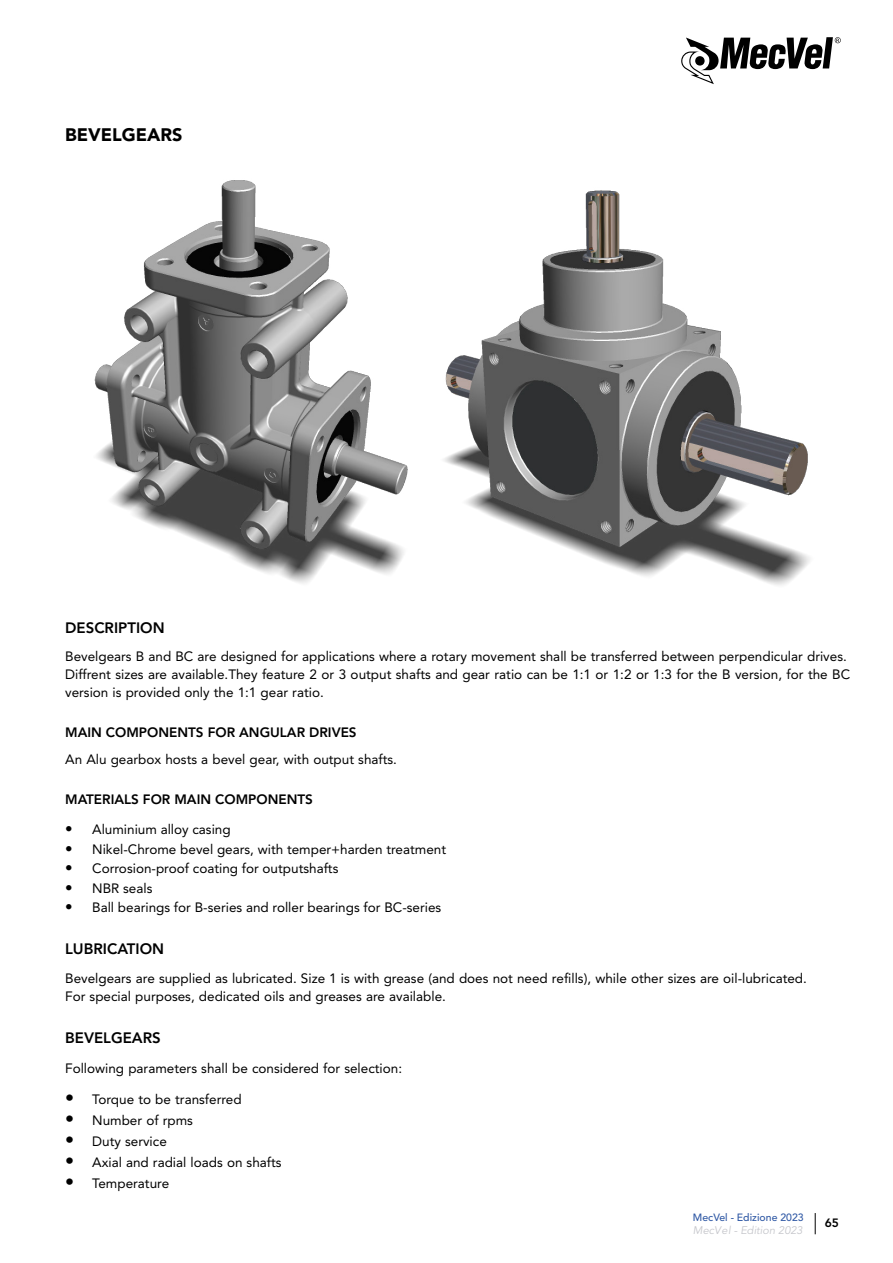
<style>
.page{position:relative;width:893px;height:1263px;background:#fff}
.page>*{position:absolute;margin:0;border:0;box-sizing:border-box;transform-origin:0 0}
.t1{font:900 18px "Avenir LT Pro";color:#000}
.t2{font:800 15px "Avenir LT Pro";color:#000}
.t3{font:13.5px/18px "Avenir LT Pro";color:#000}
.t4{font:800 13.5px "Avenir LT Pro";color:#000}
.t5{font:800 12px "Avenir LT Pro";color:#000}
.t6{font:italic 10.95px "Avenir LT Pro";color:#c5c6cb}
.t7{font:500 10.5px "Avenir LT Pro";color:#3059a5}
.s1{font-size:15px}
.s2{font-size:18px}
</style>
<div class="page">
<svg style="left:815px;top:1213px;width:1px;height:21px"></svg>
<svg style="left:681px;top:37px;width:160px;height:47px"></svg>
<img style="left:94px;top:180px;width:253px;height:404px">
<img style="left:347px;top:190px;width:463px;height:395px">
<h1 class="t1" style="left:65px;top:124px;width:119px">BEVELGEARS</h1>
<p class="t2" style="left:65px;top:618px;width:101px">DESCRIPTION</p>
<p class="t3" style="left:65px;top:647px;width:786px">Bevelgears B and BC are designed for applications where a rotary movement shall be transferred between perpendicular drives.<br>Diffrent sizes are available.They feature 2 or 3 output shafts and gear ratio can be 1:1 or 1:2 or 1:3 for the B version, for the BC version is provided only the 1:1 gear ratio.</p>
<p class="t4" style="left:65px;top:725px;width:293px">MAIN COMPONENTS FOR ANGULAR DRIVES</p>
<p class="t3" style="left:65px;top:750px;width:333px">An Alu gearbox hosts a bevel gear, with output shafts.</p>
<p class="t4" style="left:65px;top:791px;width:249px">MATERIALS FOR MAIN COMPONENTS</p>
<p class="t3" style="left:65px;top:820px;width:167px"><span class="s1">•</span> Aluminium alloy casing</p>
<p class="t3" style="left:65px;top:840px;width:382px"><span class="s1">•</span> Nikel-Chrome bevel gears, with temper+harden treatment</p>
<p class="t3" style="left:65px;top:859px;width:275px"><span class="s1">•</span> Corrosion-proof coating for outputshafts</p>
<p class="t3" style="left:65px;top:879px;width:89px"><span class="s1">•</span> NBR seals</p>
<p class="t3" style="left:65px;top:898px;width:378px"><span class="s1">•</span> Ball bearings for B-series and roller bearings for BC-series</p>
<p class="t2" style="left:65px;top:940px;width:100px">LUBRICATION</p>
<p class="t3" style="left:65px;top:969px;width:743px">Bevelgears are supplied as lubricated. Size 1 is with grease (and does not need refills), while other sizes are oil-lubricated.<br>For special purposes, dedicated oils and greases are available.</p>
<p class="t2" style="left:65px;top:1029px;width:97px">BEVELGEARS</p>
<p class="t3" style="left:65px;top:1059px;width:338px">Following parameters shall be considered for selection:</p>
<p class="t3" style="left:65px;top:1090px;width:178px"><span class="s2">•</span> Torque to be transferred</p>
<p class="t3" style="left:65px;top:1111px;width:129px"><span class="s2">•</span> Number of rpms</p>
<p class="t3" style="left:65px;top:1132px;width:103px"><span class="s2">•</span> Duty service</p>
<p class="t3" style="left:65px;top:1153px;width:218px"><span class="s2">•</span> Axial and radial loads on shafts</p>
<p class="t3" style="left:65px;top:1174px;width:106px"><span class="s2">•</span> Temperature</p>
<p class="t7" style="left:693px;top:1211px;width:112px">MecVel - Edizione 2023</p>
<p class="t6" style="left:693px;top:1223px;width:111px">MecVel - Edition 2023</p>
<p class="t5" style="left:825px;top:1216px;width:16px">65</p>
</div>
